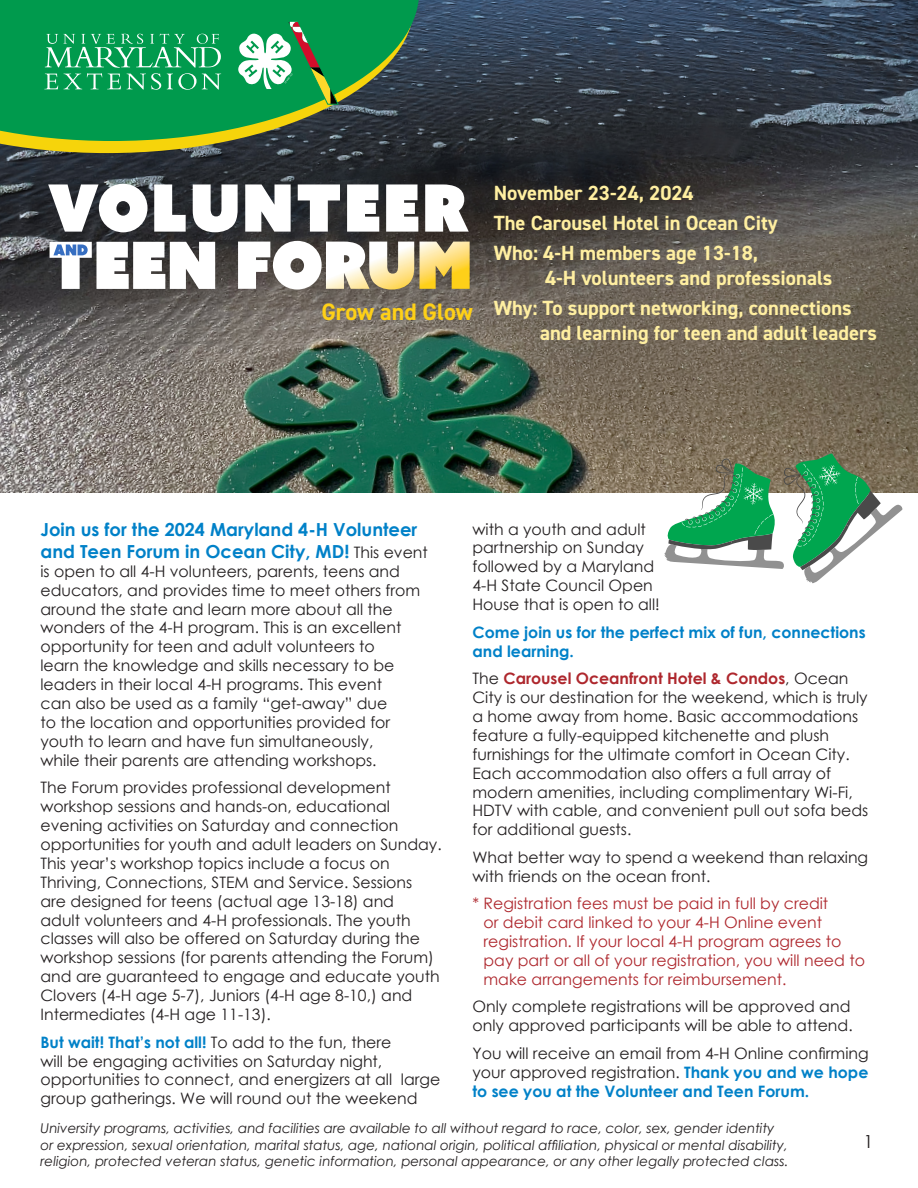
<style>
.page{position:relative;width:918px;height:1188px;background:#fff}
.page>*{position:absolute;margin:0;border:0;box-sizing:border-box;transform-origin:0 0}
.t1{font:700 23.85px "DIN2014";color:#fed017}
.t2{font:700 20.55px/24.8px "DIN2014";color:#ffefa1}
.t3{font:700 18px/21.6px "Century Gothic";color:#0081c8}
.t4{font:18px "Century Gothic";color:#231f20}
.t5{font:15.75px/18.9px "Century Gothic";color:#231f20}
.t6{font:15.75px/18.9px "Century Gothic";color:#ae272d}
.t7{font:700 15.75px/18.9px "Century Gothic";color:#0081c8}
.t8{font:italic 13.5px/16.2px "Century Gothic";color:#231f20}
.s1{font-weight:700;color:#ae272d}
.s2{font-weight:700;color:#0081c8}
.s3{font-weight:400;font-size:15.75px;color:#231f20}
</style>
<div class="page">
<img style="left:0;top:0;width:918px;height:492px">
<svg style="left:0;top:141px;width:414px;height:12px"></svg>
<svg style="left:0;top:0;width:419px;height:141px;fill:#009a4d"></svg>
<svg style="left:44px;top:34px;width:177px;height:56px"></svg>
<svg style="left:236px;top:21px;width:102px;height:83px"></svg>
<svg style="left:238px;top:241px;width:176px;height:49px"></svg>
<svg style="left:420px;top:242px;width:50px;height:47px"></svg>
<svg style="left:48px;top:184px;width:100px;height:48px"></svg>
<svg style="left:154px;top:184px;width:32px;height:48px"></svg>
<svg style="left:193px;top:184px;width:45px;height:48px"></svg>
<svg style="left:245px;top:184px;width:46px;height:48px"></svg>
<svg style="left:298px;top:184px;width:42px;height:48px"></svg>
<svg style="left:347px;top:184px;width:32px;height:48px"></svg>
<svg style="left:386px;top:184px;width:32px;height:48px"></svg>
<svg style="left:425px;top:184px;width:44px;height:48px"></svg>
<svg style="left:50px;top:242px;width:165px;height:47px"></svg>
<svg style="left:664px;top:453px;width:239px;height:130px"></svg>
<p class="t1" style="left:321px;top:296px;width:153px">Grow and Glow</p>
<p class="t2" style="left:494px;top:180px;width:202px">November 23-24, 2024</p>
<p class="t2" style="left:494px;top:210px;width:286px">The Carousel Hotel in Ocean City</p>
<p class="t2" style="left:545px;top:241px;width:289px;text-indent:-51px">Who: 4-H members age 13-18,<br>4-H volunteers and professionals</p>
<p class="t2" style="left:540px;top:296px;width:339px;text-indent:-46px">Why: To support networking, connections and learning for teen and adult leaders</p>
<p class="t5" style="left:472px;top:519px;width:189px">with a youth and adult partnership on Sunday followed by a Maryland<br>4-H State Council Open<br>House that is open to all!</p>
<p class="t7" style="left:472px;top:622px;width:395px">Come join us for the perfect mix of fun, connections and learning.</p>
<p class="t5" style="left:472px;top:669px;width:397px">The <span class="s1">Carousel Oceanfront Hotel &amp; Condos</span>, Ocean City is our destination for the weekend, which is truly a home away from home. Basic accommodations feature a fully-equipped kitchenette and plush furnishings for the ultimate comfort in Ocean City.<br>Each accommodation also offers a full array of modern amenities, including complimentary Wi-Fi, HDTV with cable, and convenient pull out sofa beds for additional guests.</p>
<p class="t5" style="left:472px;top:847px;width:397px">What better way to spend a weekend than relaxing with friends on the ocean front.</p>
<p class="t6" style="left:484px;top:894px;width:383px;text-indent:-11px">* Registration fees must be paid in full by credit<br>or debit card linked to your 4-H Online event registration. If your local 4-H program agrees to pay part or all of your registration, you will need to make arrangements for reimbursement.</p>
<p class="t5" style="left:472px;top:997px;width:382px">Only complete registrations will be approved and only approved participants will be able to attend.</p>
<p class="t5" style="left:472px;top:1043px;width:398px;text-align:justify">You will receive an email from 4-H Online confirming your approved registration. <span class="s2">Thank you and we hope to see you at the Volunteer and Teen Forum.</span></p>
<p class="t8" style="left:40px;top:1120px;width:749px">University programs, activities, and facilities are available to all without regard to race, color, sex, gender identity or expression, sexual orientation, marital status, age, national origin, political affiliation, physical or mental disability, religion, protected veteran status, genetic information, personal appearance, or any other legally protected class.</p>
<p class="t3" style="left:40px;top:518px;width:389px">Join us for the 2024 Maryland 4-H Volunteer and Teen Forum in Ocean City, MD! <span class="s3">This event</span></p>
<p class="t5" style="left:40px;top:561px;width:381px">is open to all 4-H volunteers, parents, teens and educators, and provides time to meet others from around the state and learn more about all the wonders of the 4-H program. This is an excellent opportunity for teen and adult volunteers to<br>learn the knowledge and skills necessary to be leaders in their local 4-H programs. This event<br>can also be used as a family “get-away” due<br>to the location and opportunities provided for youth to learn and have fun simultaneously,<br>while their parents are attending workshops.</p>
<p class="t5" style="left:40px;top:778px;width:403px">The Forum provides professional development workshop sessions and hands-on, educational evening activities on Saturday and connection opportunities for youth and adult leaders on Sunday.<br>This year’s workshop topics include a focus on Thriving, Connections, STEM and Service. Sessions are designed for teens (actual age 13-18) and<br>adult volunteers and 4-H professionals. The youth classes will also be offered on Saturday during the workshop sessions (for parents attending the Forum) and are guaranteed to engage and educate youth Clovers (4-H age 5-7), Juniors (4-H age 8-10,) and Intermediates (4-H age 11-13).</p>
<p class="t5" style="left:40px;top:1032px;width:401px"><span class="s2">But wait! That’s not all!</span> To add to the fun, there<br>will be engaging activities on Saturday night, opportunities to connect, and energizers at all large group gatherings. We will round out the weekend</p>
<p class="t4" style="left:863px;top:1128px;width:11px">1</p>
</div>
